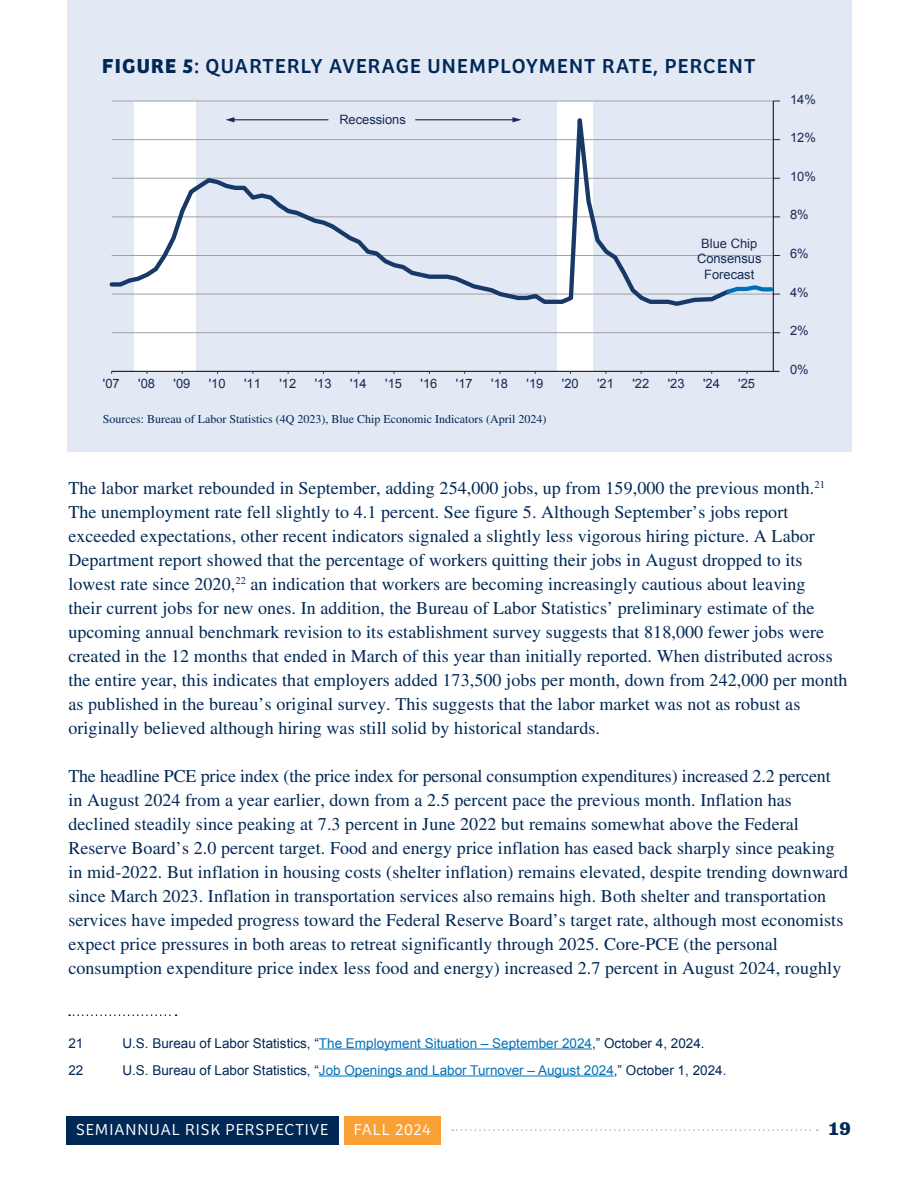
<style>
.page{position:relative;width:918px;height:1188px;background:#fff}
.page>*{position:absolute;margin:0;border:0;box-sizing:border-box;transform-origin:0 0}
.Figure_Heading{font:21px "Bree";letter-spacing:.06em;color:#002856}
.t1{font:18px/24px "Times LT Std";letter-spacing:.005em;color:#002856}
.t2{font:700 18px "Clarendon Text Pro";color:#002856}
.t3{font:300 16.5px "Bree";letter-spacing:.06em;color:#fff}
.t4{font:300 16.5px "Bree";letter-spacing:.04em;color:#fff}
.Footnote{font:13.5px "Arial";color:#002856}
.t5{font:12.9px/15.5px "Arial";letter-spacing:-.005em;color:#172b54;text-align:center}
.Sources{font:12px "Times LT Std";color:#002856}
.s1{font-weight:700}
.s2{color:#0071b9}
</style>
<div class="page">
<div style="left:66px;top:1116px;width:272px;height:29px;background:#002856"></div>
<div style="left:344px;top:1116px;width:97px;height:29px;background:#f9a136"></div>
<svg style="left:452px;top:1129px;width:366px;height:2px"></svg>
<div style="left:68px;top:0;width:784px;height:451px;background:#e3e8f5"></div>
<div style="left:557px;top:101px;width:9px;height:270px;background:#fff"></div>
<div style="left:566px;top:101px;width:9px;height:270px;background:#fff"></div>
<div style="left:575px;top:101px;width:17px;height:270px;background:#fff"></div>
<div style="left:134px;top:101px;width:9px;height:270px;background:#fff"></div>
<div style="left:143px;top:101px;width:8px;height:270px;background:#fff"></div>
<div style="left:151px;top:101px;width:9px;height:270px;background:#fff"></div>
<div style="left:160px;top:101px;width:9px;height:270px;background:#fff"></div>
<div style="left:169px;top:101px;width:9px;height:270px;background:#fff"></div>
<div style="left:178px;top:101px;width:9px;height:270px;background:#fff"></div>
<div style="left:187px;top:101px;width:8px;height:270px;background:#fff"></div>
<hr style="left:112px;top:101px;width:661px;height:1px;background:#9ea1a2">
<hr style="left:112px;top:139px;width:661px;height:1px;background:#9ea1a2">
<hr style="left:112px;top:178px;width:661px;height:1px;background:#9ea1a2">
<hr style="left:112px;top:217px;width:661px;height:1px;background:#9ea1a2">
<hr style="left:112px;top:255px;width:661px;height:1px;background:#9ea1a2">
<hr style="left:112px;top:332px;width:661px;height:1px;background:#9ea1a2">
<hr style="left:773px;top:101px;width:1px;height:270px;background:#000">
<hr style="left:112px;top:371px;width:668px;height:1px;background:#000">
<svg style="left:109px;top:100px;width:625px;height:208px"></svg>
<svg style="left:723px;top:283px;width:57px;height:14px"></svg>
<svg style="left:69px;top:1014px;width:108px;height:2px"></svg>
<hr style="left:319px;top:1049px;width:273px;height:1px;background:#0071b9">
<hr style="left:319px;top:1076px;width:295px;height:1px;background:#0071b9">
<h3 class="Figure_Heading" style="left:102px;top:50px;width:655px"><span class="s1">FIGURE 5</span>: QUARTERLY AVERAGE UNEMPLOYMENT RATE, PERCENT</h3>
<p class="t5" style="left:339px;top:112px;width:68px">Recessions</p>
<p class="t5" style="left:697px;top:235px;width:66px">Blue Chip<br>Consensus<br>Forecast</p>
<p class="t5" style="left:103px;top:376px;width:18px">'07</p>
<p class="t5" style="left:138px;top:376px;width:18px">'08</p>
<p class="t5" style="left:174px;top:376px;width:18px">'09</p>
<p class="t5" style="left:209px;top:376px;width:18px">'10</p>
<p class="t5" style="left:244px;top:376px;width:18px">'11</p>
<p class="t5" style="left:279px;top:376px;width:18px">'12</p>
<p class="t5" style="left:315px;top:376px;width:18px">'13</p>
<p class="t5" style="left:350px;top:376px;width:18px">'14</p>
<p class="t5" style="left:385px;top:376px;width:18px">'15</p>
<p class="t5" style="left:421px;top:376px;width:18px">'16</p>
<p class="t5" style="left:456px;top:376px;width:18px">'17</p>
<p class="t5" style="left:491px;top:376px;width:18px">'18</p>
<p class="t5" style="left:527px;top:376px;width:18px">'19</p>
<p class="t5" style="left:562px;top:376px;width:18px">'20</p>
<p class="t5" style="left:597px;top:376px;width:18px">'21</p>
<p class="t5" style="left:632px;top:376px;width:18px">'22</p>
<p class="t5" style="left:668px;top:376px;width:18px">'23</p>
<p class="t5" style="left:703px;top:376px;width:18px">'24</p>
<p class="t5" style="left:738px;top:376px;width:18px">'25</p>
<p class="Sources" style="left:103px;top:412px;width:445px">Sources: Bureau of Labor Statistics (4Q 2023), Blue Chip Economic Indicators (April 2024)</p>
<p class="t5" style="left:790px;top:91px;width:27px">14%</p>
<p class="t5" style="left:790px;top:130px;width:27px">12%</p>
<p class="t5" style="left:790px;top:169px;width:27px">10%</p>
<p class="t5" style="left:790px;top:207px;width:20px">8%</p>
<p class="t5" style="left:790px;top:246px;width:20px">6%</p>
<p class="t5" style="left:790px;top:285px;width:20px">4%</p>
<p class="t5" style="left:790px;top:323px;width:20px">2%</p>
<p class="t5" style="left:790px;top:362px;width:20px">0%</p>
<p class="t1" style="left:68px;top:476px;width:781px">The labor market rebounded in September, adding 254,000 jobs, up from 159,000 the previous month.<sup>21<br></sup>The unemployment rate fell slightly to 4.1 percent. See figure 5. Although September’s jobs report exceeded expectations, other recent indicators signaled a slightly less vigorous hiring picture. A Labor Department report showed that the percentage of workers quitting their jobs in August dropped to its lowest rate since 2020,<sup>22</sup> an indication that workers are becoming increasingly cautious about leaving<br>their current jobs for new ones. In addition, the Bureau of Labor Statistics’ preliminary estimate of the upcoming annual benchmark revision to its establishment survey suggests that 818,000 fewer jobs were created in the 12 months that ended in March of this year than initially reported. When distributed across the entire year, this indicates that employers added 173,500 jobs per month, down from 242,000 per month as published in the bureau’s original survey. This suggests that the labor market was not as robust as originally believed although hiring was still solid by historical standards.</p>
<p class="t1" style="left:68px;top:764px;width:781px">The headline PCE price index (the price index for personal consumption expenditures) increased 2.2 percent in August 2024 from a year earlier, down from a 2.5 percent pace the previous month. Inflation has declined steadily since peaking at 7.3 percent in June 2022 but remains somewhat above the Federal Reserve Board’s 2.0 percent target. Food and energy price inflation has eased back sharply since peaking in mid-2022. But inflation in housing costs (shelter inflation) remains elevated, despite trending downward since March 2023. Inflation in transportation services also remains high. Both shelter and transportation services have impeded progress toward the Federal Reserve Board’s target rate, although most economists expect price pressures in both areas to retreat significantly through 2025. Core-PCE (the personal consumption expenditure price index less food and energy) increased 2.7 percent in August 2024, roughly</p>
<p class="Footnote" style="left:68px;top:1034px;width:17px">21</p>
<p class="Footnote" style="left:122px;top:1034px;width:584px">U.S. Bureau of Labor Statistics, “<span class="s2">The Employment Situation – September 2024</span>,” October 4, 2024.</p>
<p class="Footnote" style="left:68px;top:1061px;width:17px">22</p>
<p class="Footnote" style="left:122px;top:1061px;width:606px">U.S. Bureau of Labor Statistics, “<span class="s2">Job Openings and Labor Turnover – August 2024</span>,” October 1, 2024.</p>
<p class="t3" style="left:76px;top:1118px;width:254px">SEMIANNUAL RISK PERSPECTIVE</p>
<p class="t4" style="left:354px;top:1118px;width:78px">FALL 2024</p>
<p class="t2" style="left:829px;top:1118px;width:24px">19</p>
</div>
